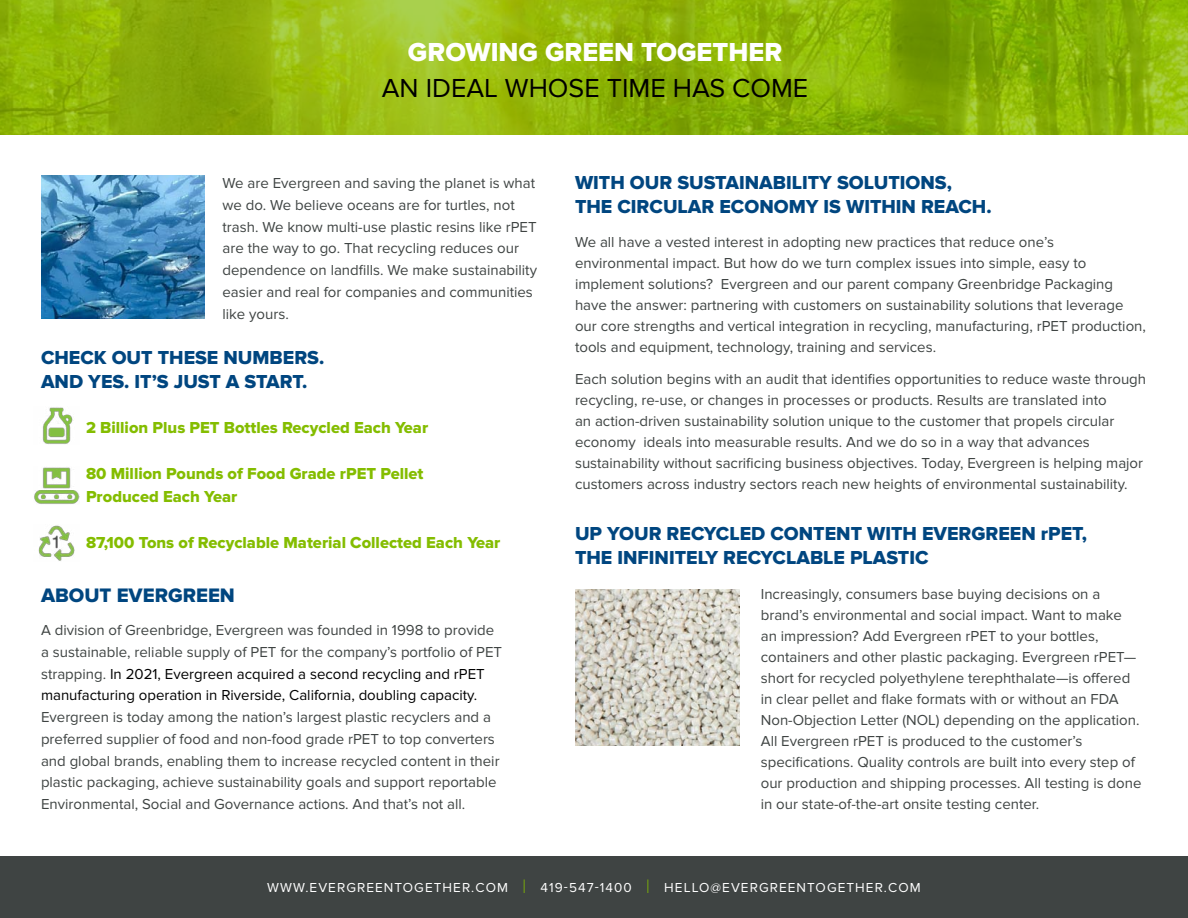
<style>
.page{position:relative;width:1188px;height:918px;background:#fff}
.page>*{position:absolute;margin:0;border:0;box-sizing:border-box;transform-origin:0 0}
.t1{font:27px "Proxima Nova";color:#000}
.t2{font:27px "Proxima Nova Extrabld";color:#fff}
.t3{font:20.25px "Proxima Nova Extrabld";color:#004680}
.t4{font:19.5px/24px "Proxima Nova Extrabld";color:#004680}
.t5{font:16.5px/22.5px "Proxima Nova Extrabld";color:#84bd00}
.t6{font:15px/21px "Proxima Nova";color:#3f4443}
.t7{font:13.5px "Proxima Nova";letter-spacing:.08em;color:#fff}
.s1{color:#000}
.s2{font-weight:300;font-size:20.25px;color:#84bd00}
</style>
<div class="page">
<div style="left:0;top:856px;width:1188px;height:62px;background:#3f4443"></div>
<img style="left:576px;top:590px;width:163px;height:156px">
<img style="left:42px;top:407px;width:31px;height:37px">
<img style="left:34px;top:467px;width:45px;height:37px">
<img style="left:38px;top:525px;width:37px;height:36px">
<img style="left:41px;top:176px;width:163px;height:143px">
<svg style="left:0;top:0;width:1188px;height:135px;background:#8eb30c"></svg>
<h1 class="t2" style="left:408px;top:37px;width:376px">GROWING GREEN TOGETHER</h1>
<h1 class="t1" style="left:382px;top:73px;width:428px">AN IDEAL WHOSE TIM E HAS COM E</h1>
<p class="t6" style="left:223px;top:172px;width:316px;line-height:21.8px">We are Evergreen and saving the planet is what we do. We believe oceans are for turtles, not trash. We know multi-use plastic resins like rPET are the way to go. That recycling reduces our dependence on landfills. We make sustainability easier and real for companies and communities like yours.</p>
<h3 class="t4" style="left:41px;top:346px;width:285px">CHECK OUT THESE NUMBERS.<br>AND YES. IT’S JUST A START.</h3>
<p class="t5" style="left:86px;top:416px;width:344px">2 Billion Plus PET Bottles Recycled Each Year</p>
<p class="t5" style="left:86px;top:463px;width:339px">80 Million Pounds of Food Grade rPET Pellet<br>Produced Each Year</p>
<p class="t5" style="left:86px;top:532px;width:416px">87,100 Tons of Recyclable Material Collected Each Year</p>
<h2 class="t3" style="left:41px;top:584px;width:29px">About</h2>
<h2 class="t3" style="left:117px;top:584px;width:40px">Evergreen</h2>
<p class="t6" style="left:41px;top:619px;width:463px;line-height:21.8px">A division of Greenbridge, Evergreen was founded in 1998 to provide a sustainable, reliable supply of PET for the company’s portfolio of PET strapping. <span class="s1">In 2021, Evergreen acquired a second recycling and rPET manufacturing operation in Riverside, California, doubling capacity.</span></p>
<p class="t6" style="left:41px;top:706px;width:460px;line-height:21.8px">Evergreen is today among the nation’s largest plastic recyclers and a preferred supplier of food and non-food grade rPET to top converters and global brands, enabling them to increase recycled content in their plastic packaging, achieve sustainability goals and support reportable Environmental, Social and Governance actions. And that’s not all.</p>
<h3 class="t4" style="left:575px;top:171px;width:418px">WITH OUR SUSTAINABILITY SOLUTIONS,<br>THE CIRCULAR ECONOMY IS WITHIN REACH.</h3>
<p class="t6" style="left:575px;top:232px;width:572px">We all have a vested interest in adopting new practices that reduce one’s environmental impact. But how do we turn complex issues into simple, easy to implement solutions? Evergreen and our parent company Greenbridge Packaging have the answer: partnering with customers on sustainability solutions that leverage our core strengths and vertical integration in recycling, manufacturing, rPET production, tools and equipment, technology, training and services.</p>
<p class="t6" style="left:575px;top:368px;width:573px">Each solution begins with an audit that identifies opportunities to reduce waste through recycling, re-use, or changes in processes or products. Results are translated into<br>an action-driven sustainability solution unique to the customer that propels circular economy ideals into measurable results. And we do so in a way that advances sustainability without sacrificing business objectives. Today, Evergreen is helping major customers across industry sectors reach new heights of environmental sustainability.</p>
<h3 class="t4" style="left:575px;top:522px;width:513px">UP YOUR RECYCLED CONTENT WITH EVERGREEN rPET,<br>THE INFINITELY RECYCLABLE PLASTIC</h3>
<p class="t6" style="left:761px;top:583px;width:382px">Increasingly, consumers base buying decisions on a brand’s environmental and social impact. Want to make an impression? Add Evergreen rPET to your bottles, containers and other plastic packaging. Evergreen rPET— short for recycled polyethylene terephthalate—is offered in clear pellet and flake formats with or without an FDA Non-Objection Letter (NOL) depending on the application.<br>All Evergreen rPET is produced to the customer’s specifications. Quality controls are built into every step of our production and shipping processes. All testing is done in our state-of-the-art onsite testing center.</p>
<p class="t7" style="left:267px;top:879px;width:14px">www</p>
<p class="t7" style="left:305px;top:879px;width:33px">.evergree</p>
<p class="t7" style="left:384px;top:879px;width:538px">nTOGETHER.com <span class="s2">I</span> 419-547-1400 <span class="s2">I</span> HELLO@EVERGREENTOGETHER.com</p>
</div>
